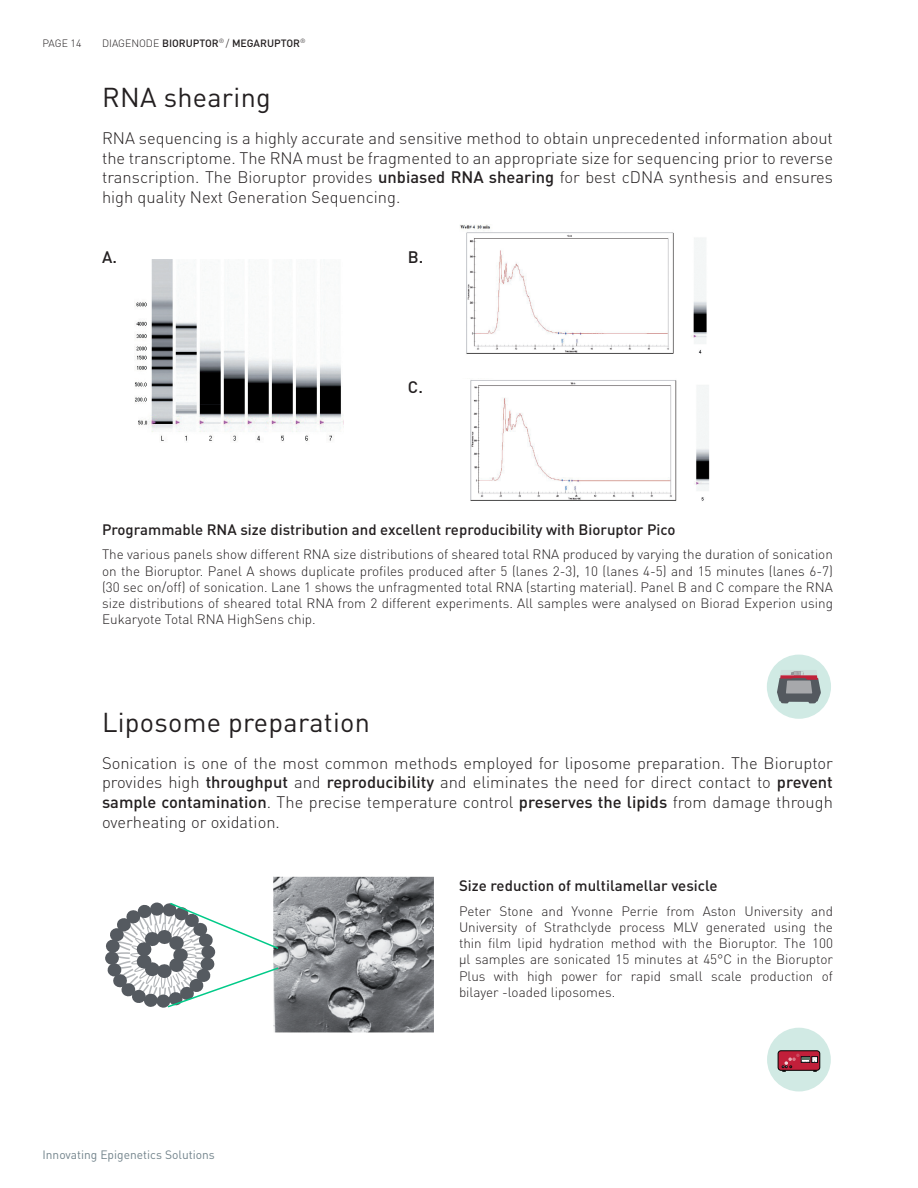
<style>
.page{position:relative;width:918px;height:1188px;background:#fff}
.page>*{position:absolute;margin:0;border:0;box-sizing:border-box;transform-origin:0 0}
.T2_Black{font:27px "DIN";letter-spacing:.01em;color:#231f20}
.Body{font:300 16.5px/19.8px "DIN";color:#231f20;text-align:justify}
.Body-2{font:500 16.5px "DIN";color:#231f20}
.FigureTitre{font:500 15px "DIN";color:#231f20}
.FigureText{font:300 13.5px/16.2px "DIN";color:#231f20;text-align:justify}
.t1{font:12px "DIN";color:#73848c}
.t2{font:500 10.5px "DIN";color:#231f20}
.t3{font:300 10.5px "DIN";letter-spacing:-.005em;color:#231f20}
.t4{font:300 6.15px "DIN";color:#231f20}
.s1{font-weight:300}
.s2{font-weight:500}
</style>
<div class="page">
<img style="left:274px;top:877px;width:160px;height:155px">
<svg style="left:105px;top:901px;width:175px;height:108px"></svg>
<img style="left:135px;top:260px;width:209px;height:181px">
<img style="left:460px;top:224px;width:247px;height:130px">
<img style="left:470px;top:380px;width:240px;height:121px">
<div style="left:767px;top:1028px;width:64px;height:63px;background:#d1eae4;border-radius:50%"></div>
<div style="left:778px;top:1051px;width:42px;height:19px;background:#c11f3a;border-radius:3px"></div>
<div style="left:778px;top:1050px;width:42px;height:21px;border:1px solid #000;border-radius:3px"></div>
<svg style="left:782px;top:1054px;width:36px;height:18px"></svg>
<div style="left:767px;top:655px;width:64px;height:64px;background:#d0eae4;border-radius:50%"></div>
<svg style="left:777px;top:670px;width:44px;height:33px"></svg>
<p class="t2" style="left:102px;top:36px;width:200px"><span class="s1">DIAGENODE</span> BIORUPTOR<sup>®</sup> <span class="s1">/</span> MEGARUPTOR</p>
<p class="t3" style="left:43px;top:36px;width:40px">PAGE 14</p>
<p class="t4" style="left:300px;top:37px;width:7px">®</p>
<p class="T2_Black" style="left:102px;top:80px;width:170px">RNA shearing</p>
<p class="Body" style="left:102px;top:128px;width:732px">RNA sequencing is a highly accurate and sensitive method to obtain unprecedented information about the transcriptome. The RNA must be fragmented to an appropriate size for sequencing prior to reverse transcription. The Bioruptor provides <span class="s2">unbiased RNA shearing</span> for best cDNA synthesis and ensures high quality Next Generation Sequencing.</p>
<p class="Body-2" style="left:102px;top:246px;width:16px">A.</p>
<p class="Body-2" style="left:408px;top:246px;width:17px">B.</p>
<p class="Body-2" style="left:408px;top:376px;width:16px">C.</p>
<p class="FigureTitre" style="left:102px;top:520px;width:575px">Programmable RNA size distribution and excellent reproducibility with Bioruptor Pico</p>
<p class="FigureText" style="left:102px;top:546px;width:732px">The various panels show different RNA size distributions of sheared total RNA produced by varying the duration of sonication on the Bioruptor. Panel A shows duplicate profiles produced after 5 (lanes 2-3), 10 (lanes 4-5) and 15 minutes (lanes 6-7) (30 sec on/off) of sonication. Lane 1 shows the unfragmented total RNA (starting material). Panel B and C compare the RNA size distributions of sheared total RNA from 2 different experiments. All samples were analysed on Biorad Experion using Eukaryote Total RNA HighSens chip.</p>
<p class="T2_Black" style="left:102px;top:705px;width:269px">Liposome preparation</p>
<p class="Body" style="left:102px;top:753px;width:732px">Sonication is one of the most common methods employed for liposome preparation. The Bioruptor provides high <span class="s2">throughput</span> and <span class="s2">reproducibility</span> and eliminates the need for direct contact to <span class="s2">prevent sample contamination</span>. The precise temperature control <span class="s2">preserves the lipids</span> from damage through overheating or oxidation.</p>
<p class="t1" style="left:43px;top:1147px;width:174px">Innovating Epigenetics Solutions</p>
<p class="FigureTitre" style="left:459px;top:876px;width:260px">Size reduction of multilamellar vesicle</p>
<p class="FigureText" style="left:459px;top:903px;width:375px">Peter Stone and Yvonne Perrie from Aston University and University of Strathclyde process MLV generated using the thin film lipid hydration method with the Bioruptor. The 100 µl samples are sonicated 15 minutes at 45°C in the Bioruptor Plus with high power for rapid small scale production of bilayer -loaded liposomes.</p>
</div>
